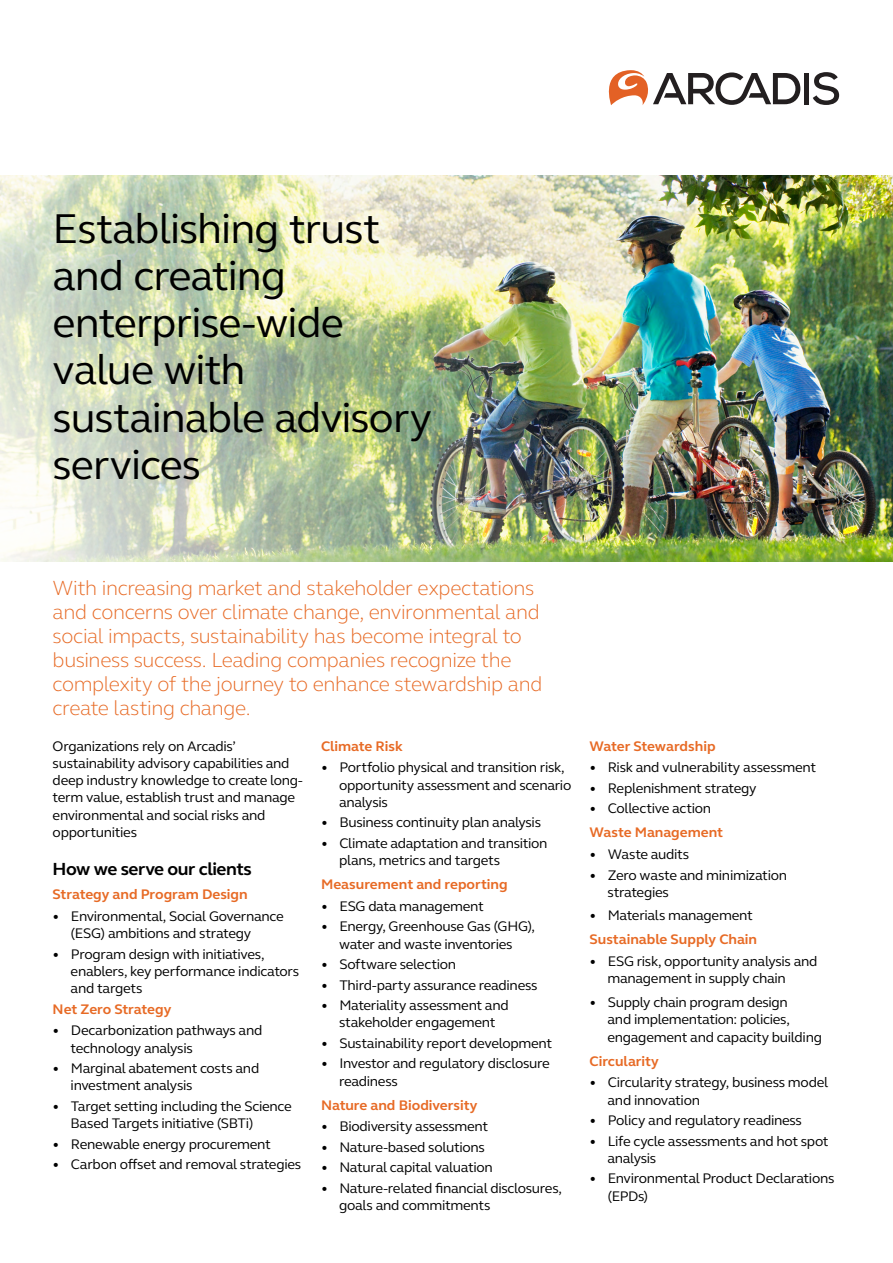
<style>
.page{position:relative;width:893px;height:1263px;background:#fff}
.page>*{position:absolute;margin:0;border:0;box-sizing:border-box;transform-origin:0 0}
.t1{font:42.75px/47.2px "FS Elliot Pro";letter-spacing:-.02em;color:#000}
.t2{font:300 21px/24px "FS Elliot Pro";letter-spacing:-.02em;color:#e76a25}
.t3{font:700 18px "FS Elliot Pro";letter-spacing:-.025em;color:#000}
.t4{font:14.25px/17.2px "FS Elliot Pro";letter-spacing:-.02em;color:#000}
.t5{font:700 14.25px "FS Elliot Pro";color:#e76a25}
</style>
<div class="page">
<div style="left:804px;top:73px;width:5px;height:31px;background:#231f20"></div>
<svg style="left:813px;top:72px;width:26px;height:33px"></svg>
<svg style="left:609px;top:70px;width:192px;height:35px"></svg>
<img style="left:0;top:175px;width:893px;height:387px">
<h1 class="t1" style="left:53px;top:203px;width:381px">Establishing trust and creating enterprise-wide value with sustainable advisory services</h1>
<p class="t2" style="left:53px;top:575px;width:491px">With increasing market and stakeholder expectations and concerns over climate change, environmental and social impacts, sustainability has become integral to business success. Leading companies recognize the complexity of the journey to enhance stewardship and create lasting change.</p>
<p class="t4" style="left:53px;top:737px;width:252px">Organizations rely on Arcadis’ sustainability advisory capabilities and deep industry knowledge to create long&shy;term value, establish trust and manage environmental and social risks and opportunities</p>
<p class="t3" style="left:53px;top:857px;width:201px">How we serve our clients</p>
<p class="t5" style="left:53px;top:885px;width:197px">Strategy and Program Design</p>
<p class="t4" style="left:71px;top:907px;width:215px;text-indent:-18px">• Environmental, Social Governance (ESG) ambitions and strategy</p>
<p class="t4" style="left:71px;top:945px;width:230px;text-indent:-18px">• Program design with initiatives, enablers, key performance indicators and targets</p>
<p class="t5" style="left:53px;top:999px;width:120px">Net Zero Strategy</p>
<p class="t4" style="left:71px;top:1021px;width:193px;text-indent:-18px">• Decarbonization pathways and technology analysis</p>
<p class="t4" style="left:71px;top:1059px;width:190px;text-indent:-18px">• Marginal abatement costs and investment analysis</p>
<p class="t4" style="left:71px;top:1097px;width:223px;text-indent:-18px">• Target setting including the Science<br>Based Targets initiative (SBTi)</p>
<p class="t4" style="left:53px;top:1135px;width:220px">• Renewable energy procurement</p>
<p class="t4" style="left:53px;top:1155px;width:250px">• Carbon offset and removal strategies</p>
<p class="t5" style="left:321px;top:736px;width:83px">Climate Risk</p>
<p class="t4" style="left:339px;top:758px;width:234px;text-indent:-18px">• Portfolio physical and transition risk, opportunity assessment and scenario analysis</p>
<p class="t4" style="left:321px;top:813px;width:221px">• Business continuity plan analysis</p>
<p class="t4" style="left:339px;top:834px;width:210px;text-indent:-18px">• Climate adaptation and transition plans, metrics and targets</p>
<p class="t5" style="left:321px;top:875px;width:188px">Measurement and reporting</p>
<p class="t4" style="left:321px;top:897px;width:164px">• ESG data management</p>
<p class="t4" style="left:321px;top:917px;width:215px;text-align:center">• Energy, Greenhouse Gas (GHG), water and waste inventories</p>
<p class="t4" style="left:321px;top:955px;width:137px">• Software selection</p>
<p class="t4" style="left:321px;top:976px;width:218px">• Third-party assurance readiness</p>
<p class="t4" style="left:321px;top:996px;width:189px;text-align:center">• Materiality assessment and stakeholder engagement</p>
<p class="t4" style="left:321px;top:1034px;width:233px">• Sustainability report development</p>
<p class="t4" style="left:339px;top:1054px;width:212px;text-indent:-18px">• Investor and regulatory disclosure readiness</p>
<p class="t5" style="left:321px;top:1095px;width:158px">Nature and Biodiversity</p>
<p class="t4" style="left:321px;top:1117px;width:169px">• Biodiversity assessment</p>
<p class="t4" style="left:321px;top:1138px;width:165px">• Nature-based solutions</p>
<p class="t4" style="left:321px;top:1158px;width:173px">• Natural capital valuation</p>
<p class="t4" style="left:339px;top:1179px;width:224px;text-indent:-18px">• Nature-related financial disclosures, goals and commitments</p>
<p class="t5" style="left:589px;top:736px;width:128px">Water Stewardship</p>
<p class="t4" style="left:589px;top:758px;width:228px">• Risk and vulnerability assessment</p>
<p class="t4" style="left:589px;top:779px;width:169px">• Replenishment strategy</p>
<p class="t4" style="left:589px;top:799px;width:123px">• Collective action</p>
<p class="t5" style="left:589px;top:823px;width:135px">Waste Management</p>
<p class="t4" style="left:589px;top:845px;width:101px">• Waste audits</p>
<p class="t4" style="left:607px;top:866px;width:181px;text-indent:-18px">• Zero waste and minimization strategies</p>
<p class="t4" style="left:589px;top:906px;width:165px">• Materials management</p>
<p class="t5" style="left:589px;top:930px;width:169px">Sustainable Supply Chain</p>
<p class="t4" style="left:607px;top:952px;width:212px;text-indent:-18px">• ESG risk, opportunity analysis and management in supply chain</p>
<p class="t4" style="left:607px;top:993px;width:216px;text-indent:-18px">• Supply chain program design<br>and implementation: policies, engagement and capacity building</p>
<p class="t5" style="left:589px;top:1051px;width:71px">Circularity</p>
<p class="t4" style="left:607px;top:1073px;width:222px;text-indent:-18px">• Circularity strategy, business model and innovation</p>
<p class="t4" style="left:589px;top:1111px;width:214px">• Policy and regulatory readiness</p>
<p class="t4" style="left:607px;top:1132px;width:223px;text-indent:-18px">• Life cycle assessments and hot spot analysis</p>
<p class="t4" style="left:607px;top:1169px;width:228px;text-indent:-18px">• Environmental Product Declarations (EPDs)</p>
</div>
